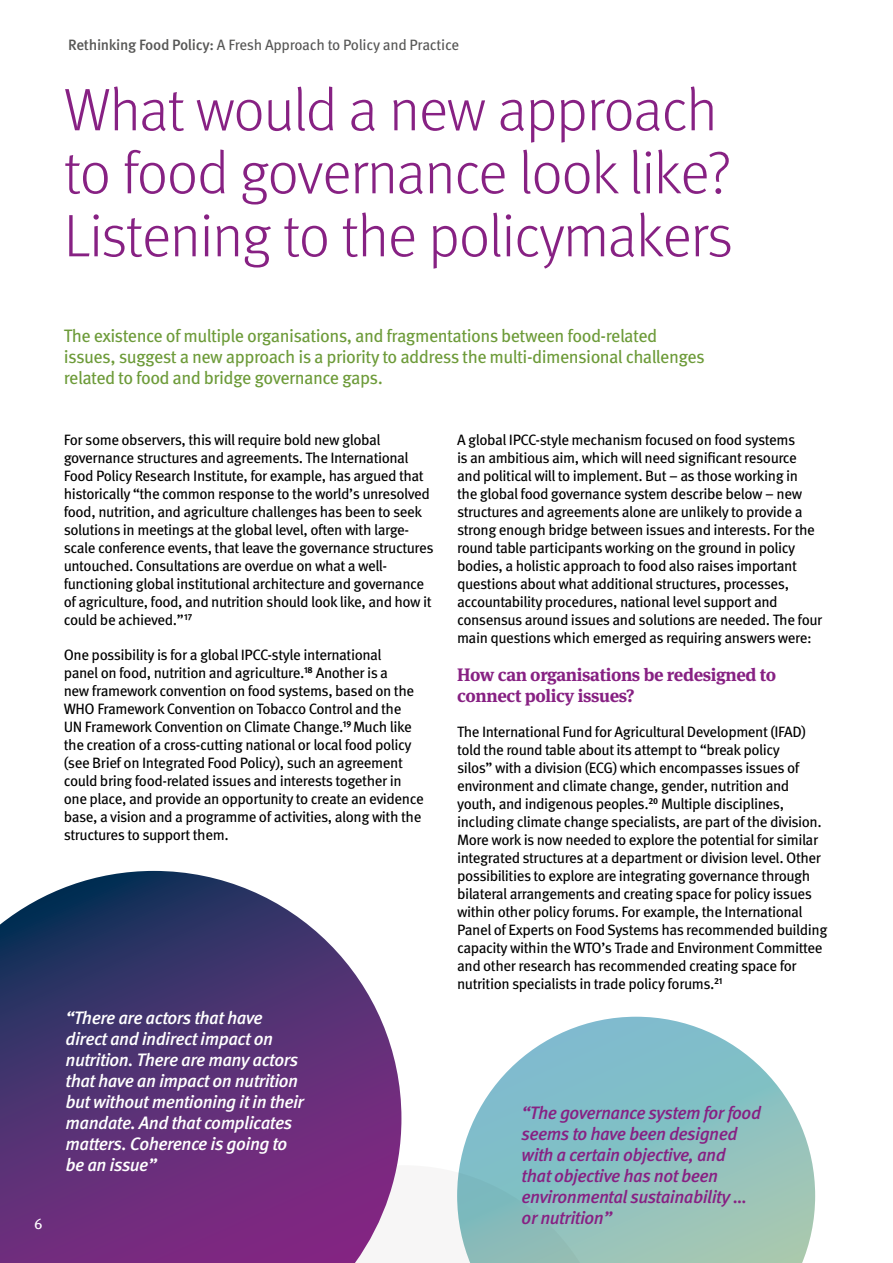
<style>
.page{position:relative;width:893px;height:1263px;background:#fff}
.page>*{position:absolute;margin:0;border:0;box-sizing:border-box;transform-origin:0 0}
._1_Headings{font:300 60px/63px "Meta OT";letter-spacing:-.02em;color:#872183}
.t1{font:italic 500 18px/21px "Meta OT";letter-spacing:-.03em;color:#fff}
.Intro_Body_Copy{font:18px/21px "Meta OT";letter-spacing:-.03em;color:#6d9b39}
.t2{font:italic 500 18px/21px "Meta OT";letter-spacing:-.03em;color:#872183}
._2_Body{font:700 18px/21px "Meta Serif OT";letter-spacing:-.02em;color:#872183}
._2_Body-2{font:15px/18px "Meta OT";letter-spacing:-.03em;color:#000}
.Running_Header_RL{font:15px "Meta OT";letter-spacing:-.02em;color:#575756}
.Running_Header_RL-2{font:15px "Meta OT";color:#fff}
.s1{font-weight:500}
</style>
<div class="page">
<svg style="left:0;top:871px;width:401px;height:392px;background:#674682"></svg>
<svg style="left:457px;top:1017px;width:358px;height:246px"></svg>
<p class="Running_Header_RL" style="left:68px;top:35px;width:393px"><span class="s1">Rethinking Food Policy:</span> A Fresh Approach to Policy and Practice</p>
<p class="_1_Headings" style="left:64px;top:79px;width:671px">What would a new approach to food governance look like?<br>Listening to the policymakers</p>
<p class="Running_Header_RL-2" style="left:34px;top:1214px;width:10px">6</p>
<p class="Intro_Body_Copy" style="left:64px;top:326px;width:643px">The existence of multiple organisations, and fragmentations between food-related issues, suggest a new approach is a priority to address the multi-dimensional challenges related to food and bridge governance gaps.</p>
<p class="_2_Body-2" style="left:64px;top:431px;width:371px">For some observers, this will require bold new global governance structures and agreements. The International Food Policy Research Institute, for example, has argued that historically “the common response to the world’s unresolved food, nutrition, and agriculture challenges has been to seek solutions in meetings at the global level, often with large&shy;scale conference events, that leave the governance structures untouched. Consultations are overdue on what a well&shy;functioning global institutional architecture and governance of agriculture, food, and nutrition should look like, and how it could be achieved.”<sup>17</sup></p>
<p class="_2_Body-2" style="left:64px;top:646px;width:362px">One possibility is for a global IPCC-style international<br>panel on food, nutrition and agriculture.<sup>18</sup> Another is a<br>new framework convention on food systems, based on the WHO Framework Convention on Tobacco Control and the UN Framework Convention on Climate Change.<sup>19</sup> Much like the creation of a cross-cutting national or local food policy (see Brief on Integrated Food Policy), such an agreement could bring food-related issues and interests together in one place, and provide an opportunity to create an evidence base, a vision and a programme of activities, along with the structures to support them.</p>
<p class="t1" style="left:66px;top:1008px;width:240px">“There are actors that have direct and indirect impact on nutrition. There are many actors that have an impact on nutrition but without mentioning it in their mandate. And that complicates matters. Coherence is going to be an issue”</p>
<p class="_2_Body-2" style="left:457px;top:431px;width:367px">A global IPCC-style mechanism focused on food systems<br>is an ambitious aim, which will need significant resource and political will to implement. But – as those working in<br>the global food governance system describe below – new structures and agreements alone are unlikely to provide a strong enough bridge between issues and interests. For the round table participants working on the ground in policy bodies, a holistic approach to food also raises important questions about what additional structures, processes, accountability procedures, national level support and consensus around issues and solutions are needed. The four main questions which emerged as requiring answers were:</p>
<p class="_2_Body" style="left:457px;top:664px;width:321px">How can organisations be redesigned to connect policy issues?</p>
<p class="_2_Body-2" style="left:457px;top:723px;width:372px">The International Fund for Agricultural Development (IFAD) told the round table about its attempt to “break policy<br>silos” with a division (ECG) which encompasses issues of environment and climate change, gender, nutrition and youth, and indigenous peoples.<sup>20</sup> Multiple disciplines, including climate change specialists, are part of the division.<br>More work is now needed to explore the potential for similar integrated structures at a department or division level. Other possibilities to explore are integrating governance through bilateral arrangements and creating space for policy issues within other policy forums. For example, the International Panel of Experts on Food Systems has recommended building capacity within the WTO’s Trade and Environment Committee and other research has recommended creating space for nutrition specialists in trade policy forums.<sup>21</sup></p>
<p class="t2" style="left:522px;top:1103px;width:241px">“The governance system for food seems to have been designed with a certain objective, and<br>that objective has not been environmental sustainability … or nutrition”</p>
</div>
